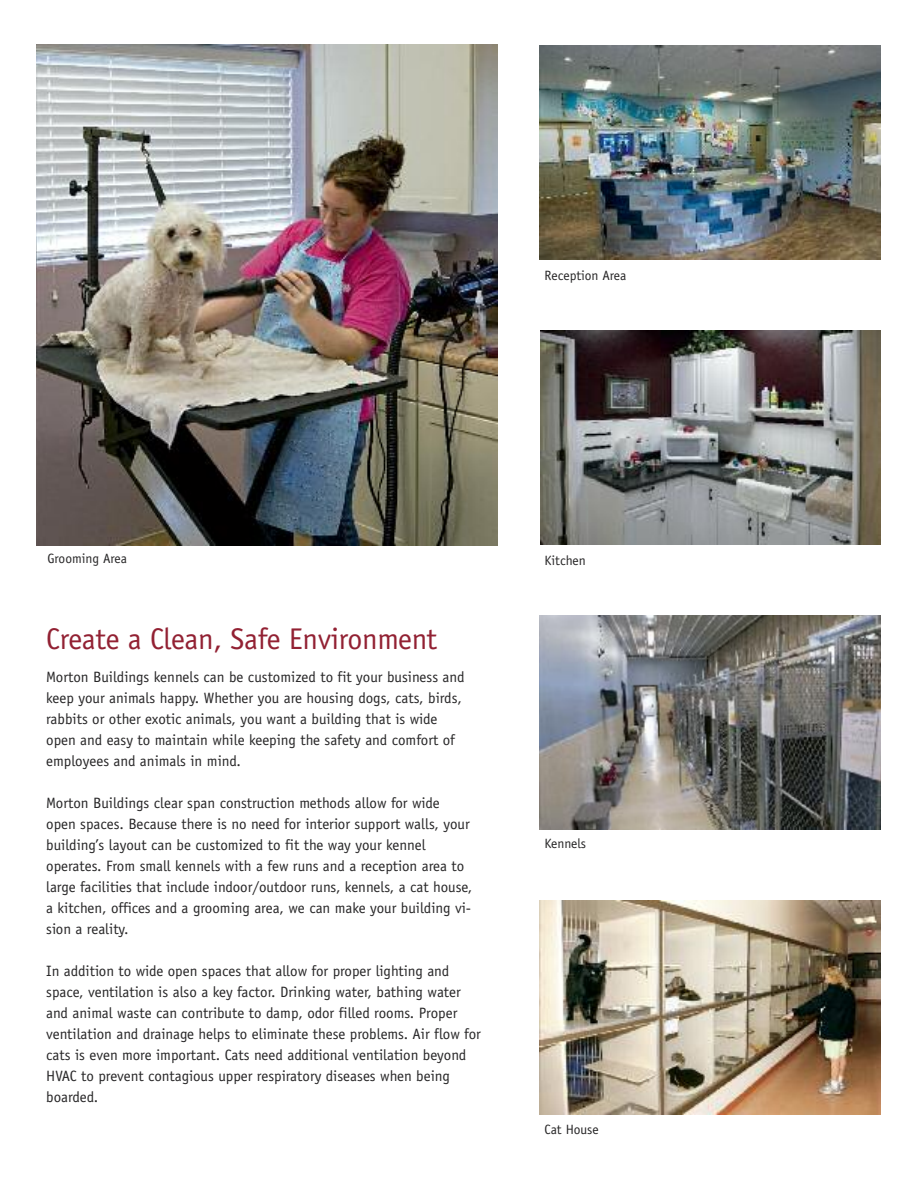
<style>
.page{position:relative;width:918px;height:1188px;background:#fff}
.page>*{position:absolute;margin:0;border:0;box-sizing:border-box;transform-origin:0 0}
.t1{font:30px "Officina Sans";letter-spacing:-.01em;color:#922133}
.t2{font:15px/21px "Officina Sans";color:#272627}
.t3{font:13.5px "Officina Sans";color:#272627}
</style>
<div class="page">
<img style="left:36px;top:45px;width:462px;height:500px">
<img style="left:540px;top:901px;width:340px;height:213px">
<img style="left:541px;top:330px;width:339px;height:214px">
<img style="left:540px;top:616px;width:340px;height:213px">
<img style="left:540px;top:45px;width:340px;height:214px">
<p class="t3" style="left:545px;top:270px;width:83px">Reception Area</p>
<p class="t3" style="left:47px;top:553px;width:81px">Grooming Area</p>
<p class="t3" style="left:545px;top:555px;width:43px">Kitchen</p>
<h1 class="t1" style="left:46px;top:627px;width:392px">Create a Clean, Safe Environment</h1>
<p class="t2" style="left:46px;top:668px;width:420px">Morton Buildings kennels can be customized to fit your business and keep your animals happy. Whether you are housing dogs, cats, birds, rabbits or other exotic animals, you want a building that is wide open and easy to maintain while keeping the safety and comfort of employees and animals in mind.</p>
<p class="t2" style="left:46px;top:794px;width:428px">Morton Buildings clear span construction methods allow for wide open spaces. Because there is no need for interior support walls, your building’s layout can be customized to fit the way your kennel operates. From small kennels with a few runs and a reception area to large facilities that include indoor/outdoor runs, kennels, a cat house, a kitchen, offices and a grooming area, we can make your building vi&shy;sion a reality.</p>
<p class="t2" style="left:46px;top:962px;width:436px">In addition to wide open spaces that allow for proper lighting and space, ventilation is also a key factor. Drinking water, bathing water and animal waste can contribute to damp, odor filled rooms. Proper ventilation and drainage helps to eliminate these problems. Air flow for cats is even more important. Cats need additional ventilation beyond HVAC to prevent contagious upper respiratory diseases when being boarded.</p>
<p class="t3" style="left:545px;top:839px;width:43px">Kennels</p>
<p class="t3" style="left:545px;top:1124px;width:56px">Cat House</p>
</div>
